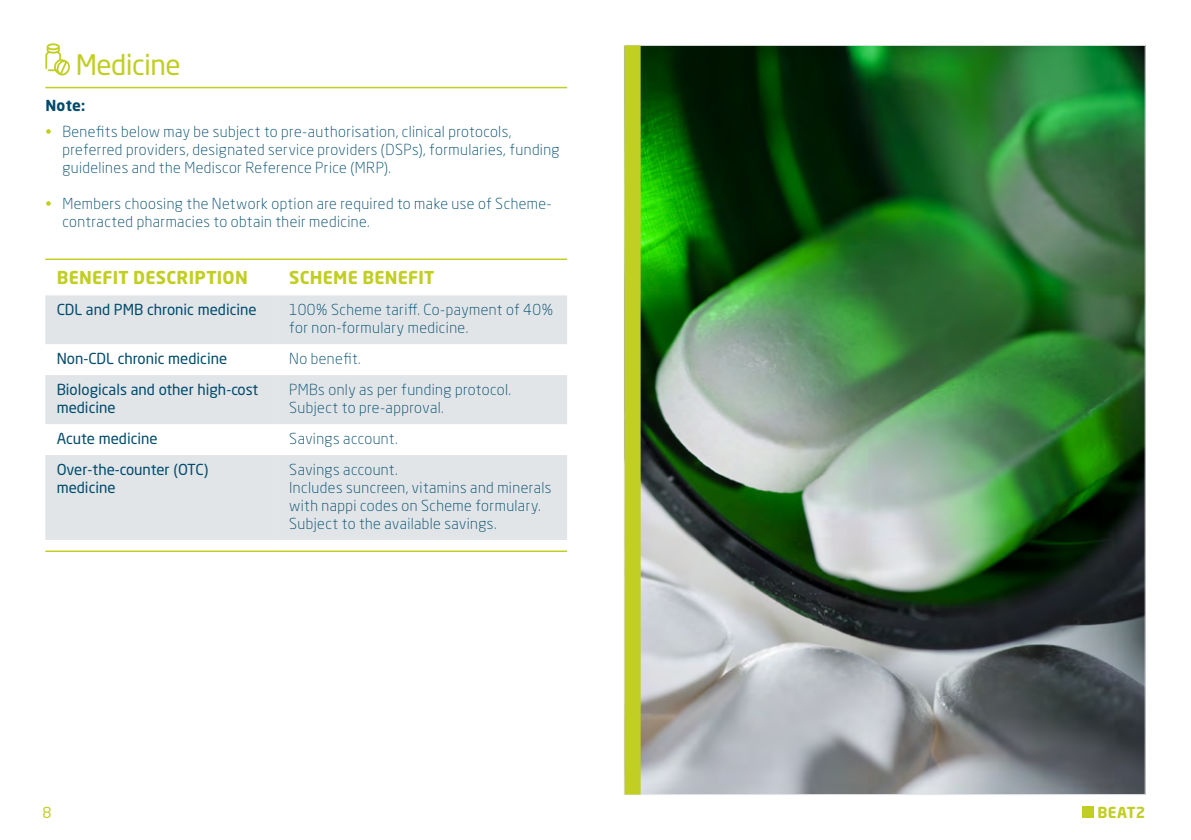
<style>
.page{position:relative;width:1191px;height:840px;background:#fff}
.page>*{position:absolute;margin:0;border:0;box-sizing:border-box;transform-origin:0 0}
.t1{font:28px "Neo Sans Std";letter-spacing:-.02em;color:#c1ce23}
.t2{font:700 17.6px "Neo Sans Std";letter-spacing:.015em;color:#c1ce23}
.t3{font:300 15px/18px "Neo Sans Std";letter-spacing:.025em;color:#004b6c}
.t4{font:15px/18px "Neo Sans Std";color:#004b6c}
.t5{font:700 15px "Neo Sans Std";color:#004b6c}
.t6{font:700 15px "Neo Sans Std";letter-spacing:.02em;color:#c1ce23}
.t7{font:15px "Neo Sans Std";color:#c1ce23}
.s1{color:#c1ce23}
</style>
<div class="page">
<img style="left:640px;top:47px;width:503px;height:745px">
<hr style="left:45px;top:87px;width:522px;height:1px;background:#c1ce23">
<svg style="left:45px;top:43px;width:25px;height:32px"></svg>
<svg style="left:45px;top:295px;width:233px;height:244px;fill:#e1e5e8"></svg>
<svg style="left:278px;top:295px;width:289px;height:244px;fill:#e1e5e8"></svg>
<hr style="left:45px;top:258px;width:233px;height:2px;background:#c1ce23">
<hr style="left:278px;top:258px;width:289px;height:2px;background:#c1ce23">
<hr style="left:45px;top:550px;width:233px;height:1px;background:#c1ce23">
<hr style="left:278px;top:550px;width:289px;height:1px;background:#c1ce23">
<div style="left:624px;top:45px;width:16px;height:749px;background:#c1ce23"></div>
<div style="left:1082px;top:806px;width:11px;height:11px;background:#c1ce23"></div>
<h1 class="t1" style="left:76px;top:48px;width:107px">Medicine</h1>
<p class="t5" style="left:45px;top:95px;width:42px">Note:</p>
<p class="t3" style="left:62px;top:122px;width:499px;text-indent:-17px"><span class="s1">•</span> Benefits below may be subject to pre-authorisation, clinical protocols, preferred providers, designated service providers (DSPs), formularies, funding guidelines and the Mediscor Reference Price (MRP).</p>
<p class="t3" style="left:62px;top:194px;width:491px;text-indent:-17px"><span class="s1">•</span> Members choosing the Network option are required to make use of Scheme&shy;contracted pharmacies to obtain their medicine.</p>
<p class="t2" style="left:57px;top:266px;width:193px">BENEFIT DESCRIPTION</p>
<p class="t2" style="left:289px;top:266px;width:147px">SCHEME BENEFIT</p>
<p class="t4" style="left:57px;top:300px;width:201px">CDL and PMB chronic medicine</p>
<p class="t3" style="left:289px;top:300px;width:265px">100% Scheme tariff. Co-payment of 40% for non-formulary medicine.</p>
<p class="t4" style="left:57px;top:349px;width:172px">Non-CDL chronic medicine</p>
<p class="t3" style="left:289px;top:349px;width:73px">No benefit.</p>
<p class="t4" style="left:57px;top:380px;width:203px">Biologicals and other high-cost medicine</p>
<p class="t3" style="left:289px;top:380px;width:223px">PMBs only as per funding protocol.<br>Subject to pre-approval.</p>
<p class="t4" style="left:57px;top:429px;width:103px">Acute medicine</p>
<p class="t3" style="left:289px;top:428px;width:110px">Savings account.</p>
<p class="t4" style="left:57px;top:459px;width:153px">Over-the-counter (OTC) medicine</p>
<p class="t3" style="left:289px;top:459px;width:264px">Savings account.<br>Includes suncreen, vitamins and minerals with nappi codes on Scheme formulary.<br>Subject to the available savings.</p>
<p class="t7" style="left:43px;top:802px;width:11px">8</p>
<p class="t6" style="left:1097px;top:802px;width:50px">BEAT2</p>
</div>
